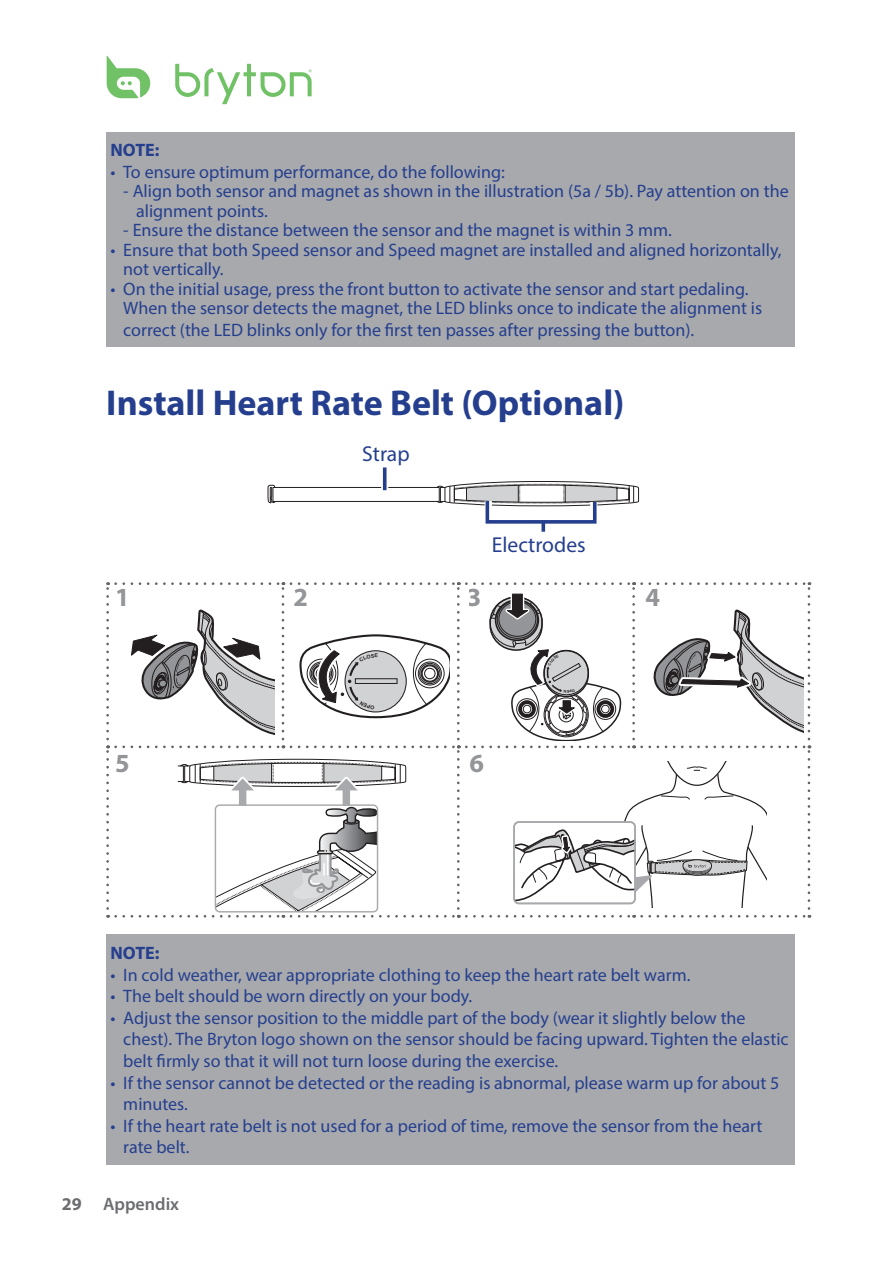
<style>
.page{position:relative;width:893px;height:1263px;background:#fff}
.page>*{position:absolute;margin:0;border:0;box-sizing:border-box;transform-origin:0 0}
.Head_1{font:700 36px "Myriad Pro";color:#253f8e}
.t1{font:700 26.25px "Myriad Pro";color:#939598}
.t2{font:21.6px "Myriad Pro";color:#253f8e}
.t3{font:18px/21.6px "Myriad Pro";color:#253f8e}
.t4{font:600 18px "Myriad Pro";color:#6c6d70}
.t5{font:700 18px "Myriad Pro";color:#253f8e}
.s1{font-weight:700}
</style>
<div class="page">
<svg style="left:175px;top:64px;width:137px;height:40px"></svg>
<svg style="left:107px;top:56px;width:43px;height:42px"></svg>
<div style="left:106px;top:132px;width:689px;height:215px;background:#a8a9ad"></div>
<svg style="left:268px;top:481px;width:371px;height:48px"></svg>
<svg style="left:541px;top:520px;width:4px;height:12px"></svg>
<div style="left:381px;top:467px;width:7px;height:23px;background:#f1f2f7"></div>
<svg style="left:383px;top:467px;width:4px;height:23px"></svg>
<svg style="left:106px;top:582px;width:3px;height:157px"></svg>
<svg style="left:106px;top:745px;width:3px;height:163px"></svg>
<svg style="left:466px;top:915px;width:169px;height:2px"></svg>
<svg style="left:642px;top:915px;width:168px;height:2px"></svg>
<svg style="left:116px;top:745px;width:344px;height:172px"></svg>
<div style="left:106px;top:934px;width:689px;height:230px;background:#a8a9ad"></div>
<svg style="left:291px;top:582px;width:169px;height:157px"></svg>
<svg style="left:466px;top:582px;width:344px;height:326px"></svg>
<svg style="left:116px;top:582px;width:168px;height:157px"></svg>
<p class="t5" style="left:111px;top:138px;width:50px">NOTE:</p>
<p class="t3" style="left:111px;top:161px;width:396px">• To ensure optimum performance, do the following:</p>
<p class="t3" style="left:136px;top:181px;width:654px;line-height:19.5px;text-indent:-13px">- Align both sensor and magnet as shown in the illustration (5a / 5b). Pay attention on the alignment points.</p>
<p class="t3" style="left:123px;top:219px;width:550px">- Ensure the distance between the sensor and the magnet is within 3 mm.</p>
<p class="t3" style="left:123px;top:240px;width:660px;line-height:19.5px;text-indent:-13px">• Ensure that both Speed sensor and Speed magnet are installed and aligned horizontally, not vertically.</p>
<p class="t3" style="left:123px;top:279px;width:640px;line-height:19.5px;text-indent:-13px">• On the initial usage, press the front button to activate the sensor and start pedaling.<br>When the sensor detects the magnet, the LED blinks once to indicate the alignment is</p>
<p class="t3" style="left:123px;top:319px;width:572px">correct (the LED blinks only for the first ten passes after pressing the button).</p>
<p class="Head_1" style="left:106px;top:380px;width:520px">Install Heart Rate Belt (Optional)</p>
<p class="t2" style="left:362px;top:440px;width:49px">Strap</p>
<p class="t2" style="left:492px;top:531px;width:95px">Electrodes</p>
<p class="t1" style="left:115px;top:580px;width:16px">1</p>
<p class="t1" style="left:294px;top:580px;width:16px">2</p>
<p class="t1" style="left:467px;top:580px;width:16px">3</p>
<p class="t1" style="left:645px;top:580px;width:16px">4</p>
<p class="t1" style="left:115px;top:746px;width:16px">5</p>
<p class="t1" style="left:469px;top:746px;width:16px">6</p>
<p class="t5" style="left:111px;top:941px;width:50px">NOTE:</p>
<p class="t3" style="left:111px;top:963px;width:581px">• In cold weather, wear appropriate clothing to keep the heart rate belt warm.</p>
<p class="t3" style="left:111px;top:985px;width:363px">• The belt should be worn directly on your body.</p>
<p class="t3" style="left:123px;top:1006px;width:667px;text-indent:-13px">• Adjust the sensor position to the middle part of the body (wear it slightly below the chest). The Bryton logo shown on the sensor should be facing upward. Tighten the elastic belt firmly so that it will not turn loose during the exercise.</p>
<p class="t3" style="left:123px;top:1071px;width:658px;text-indent:-13px">• If the sensor cannot be detected or the reading is abnormal, please warm up for about 5 minutes.</p>
<p class="t3" style="left:123px;top:1114px;width:641px;text-indent:-13px">• If the heart rate belt is not used for a period of time, remove the sensor from the heart rate belt.</p>
<p class="t4" style="left:62px;top:1192px;width:119px"><span class="s1">29</span> Appendix</p>
</div>
